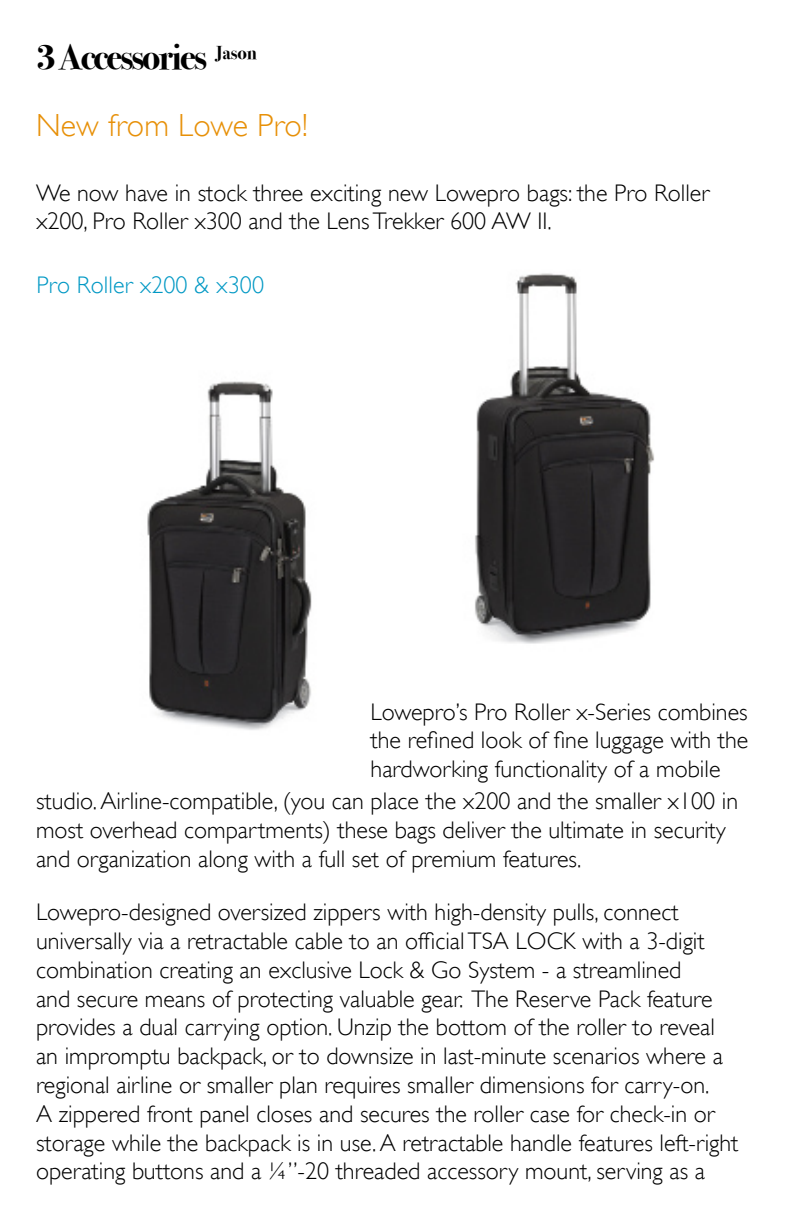
<style>
.page{position:relative;width:792px;height:1224px;background:#fff}
.page>*{position:absolute;margin:0;border:0;box-sizing:border-box;transform-origin:0 0}
.t1{font:36px "Bodoni Svty Two ITCTT Bold";letter-spacing:-.05em;color:#000}
.t2{font:300 32px "Gill Sans";letter-spacing:.005em;color:#e79008}
.t3{font:300 24px/28.8px "Gill Sans";color:#000}
.t4{font:300 24px "Gill Sans";letter-spacing:.005em;color:#0098c4}
</style>
<div class="page">
<img style="left:147px;top:381px;width:165px;height:349px">
<img style="left:475px;top:273px;width:179px;height:371px">
<h1 class="t1" style="left:36px;top:27px;width:223px">3 Accessories <sup>Jason</sup></h1>
<h2 class="t2" style="left:36px;top:106px;width:273px">New from Lowe Pro!</h2>
<p class="t3" style="left:36px;top:178px;width:675px">We now have in stock three exciting new Lowepro bags: the Pro Roller x200, Pro Roller x300 and the Lens Trekker 600 AW II.</p>
<p class="t4" style="left:37px;top:271px;width:229px">Pro Roller x200 &amp; x300</p>
<p class="t3" style="left:371px;top:697px;width:379px;text-align:justify">Lowepro’s Pro Roller x-Series combines the refined look of fine luggage with the hardworking functionality of a mobile</p>
<p class="t3" style="left:36px;top:786px;width:704px">studio. Airline-compatible, (you can place the x200 and the smaller x100 in most overhead compartments) these bags deliver the ultimate in security and organization along with a full set of premium features.</p>
<p class="t3" style="left:36px;top:898px;width:704px">Lowepro-designed oversized zippers with high-density pulls, connect universally via a retractable cable to an official TSA LOCK with a 3-digit combination creating an exclusive Lock &amp; Go System - a streamlined<br>and secure means of protecting valuable gear. The Reserve Pack feature provides a dual carrying option. Unzip the bottom of the roller to reveal an impromptu backpack, or to downsize in last-minute scenarios where a regional airline or smaller plan requires smaller dimensions for carry-on.<br>A zippered front panel closes and secures the roller case for check-in or storage while the backpack is in use. A retractable handle features left-right operating buttons and a ¼”-20 threaded accessory mount, serving as a</p>
</div>
